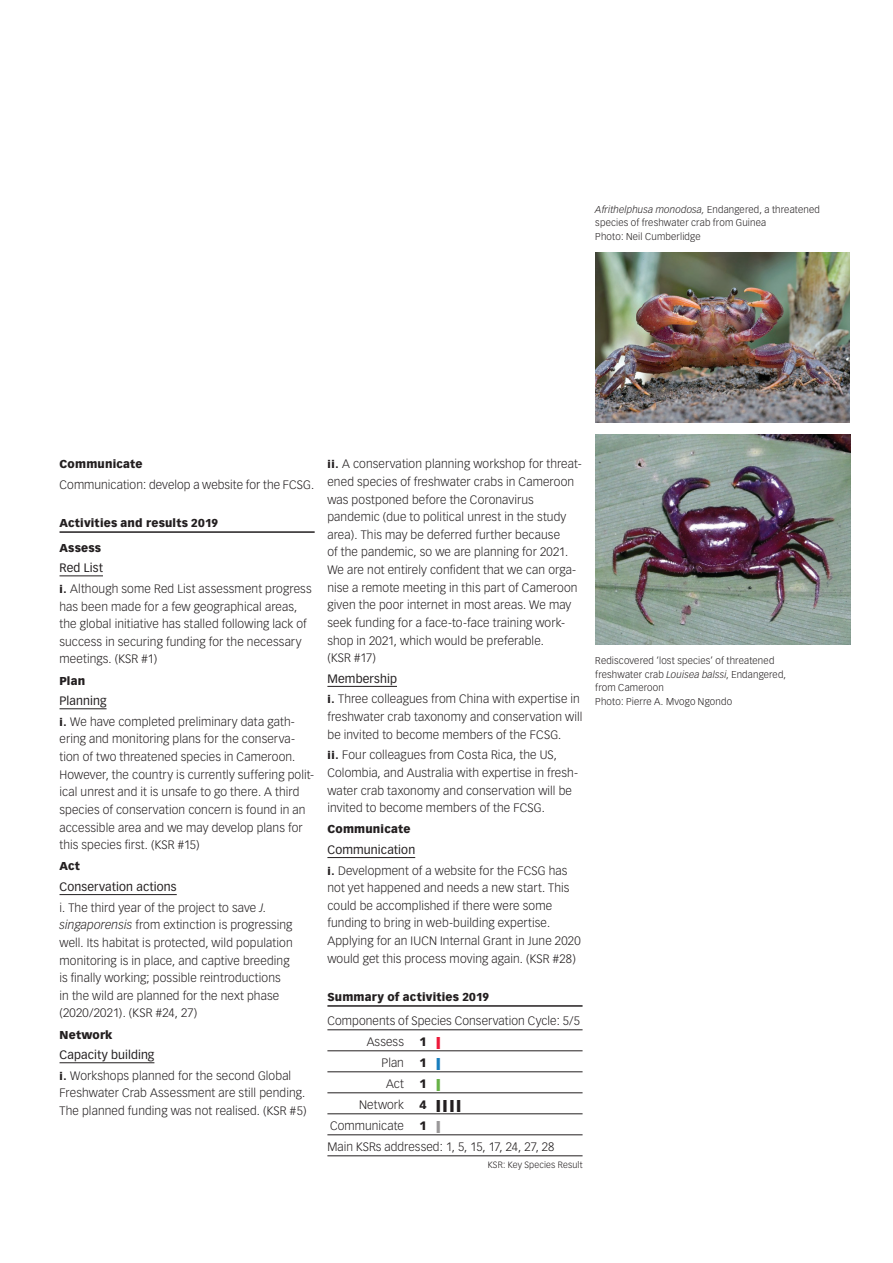
<style>
.page{position:relative;width:893px;height:1263px;background:#fff}
.page>*{position:absolute;margin:0;border:0;box-sizing:border-box;transform-origin:0 0}
.t1{font:300 12px/17.7px "Vectora LH";letter-spacing:.01em;color:#231f20}
.t2{font:900 12px "Vectora LH";color:#231f20}
.t3{font:900 11.25px/24.2px "Vectora LH";letter-spacing:.015em;color:#231f20}
.t4{font:300 9.75px/13.5px "Vectora LH";letter-spacing:.015em;color:#231f20}
.t5{font:300 9px "Vectora LH";letter-spacing:.015em;color:#231f20}
.s1{font-style:italic}
.s2{font-weight:400}
.s3{font-weight:900;font-size:10.5px}
.s4{color:#ed1a3a}
.s5{color:#197ebe}
.s6{color:#67b247}
.s7{font-weight:900}
.s8{font-weight:900;color:#9a9899}
</style>
<div class="page">
<hr style="left:60px;top:531px;width:255px;height:2px;background:#231f20">
<hr style="left:60px;top:576px;width:43px;height:1px;background:#231f20">
<hr style="left:60px;top:708px;width:47px;height:1px;background:#231f20">
<hr style="left:60px;top:894px;width:117px;height:1px;background:#231f20">
<hr style="left:60px;top:1062px;width:94px;height:1px;background:#231f20">
<hr style="left:327px;top:686px;width:70px;height:1px;background:#231f20">
<hr style="left:327px;top:857px;width:88px;height:1px;background:#231f20">
<hr style="left:327px;top:1005px;width:256px;height:2px;background:#231f20">
<hr style="left:327px;top:1029px;width:256px;height:1px;background:#231f20">
<hr style="left:327px;top:1050px;width:256px;height:1px;background:#231f20">
<hr style="left:327px;top:1071px;width:256px;height:1px;background:#231f20">
<hr style="left:327px;top:1092px;width:256px;height:1px;background:#231f20">
<hr style="left:327px;top:1113px;width:256px;height:1px;background:#231f20">
<hr style="left:327px;top:1134px;width:256px;height:1px;background:#231f20">
<hr style="left:327px;top:1155px;width:256px;height:1px;background:#231f20">
<img style="left:595px;top:435px;width:256px;height:209px">
<img style="left:595px;top:253px;width:255px;height:169px">
<p class="t4" style="left:595px;top:203px;width:226px"><span class="s1">Afrithelphusa monodosa,</span> Endangered, a threatened species of freshwater crab from Guinea<br>Photo: Neil Cumberlidge</p>
<p class="t3" style="left:60px;top:452px;width:85px">Communicate</p>
<p class="t1" style="left:60px;top:476px;width:256px">Communication: develop a website for the FCSG.</p>
<p class="t3" style="left:60px;top:511px;width:160px">Activities and results 2019<br>Assess</p>
<p class="t1" style="left:60px;top:558px;width:254px;line-height:20.7px"><span class="s2">Red List<br></span><span class="s3">i.</span> Although some Red List assessment progress</p>
<p class="t1" style="left:60px;top:598px;width:249px">has been made for a few geographical areas, the global initiative has stalled following lack of success in securing funding for the necessary meetings. (KSR #1)</p>
<p class="t3" style="left:60px;top:668px;width:27px">Plan</p>
<p class="t1" style="left:60px;top:691px;width:237px;line-height:20.7px"><span class="s2">Planning<br></span><span class="s3">i.</span> We have completed preliminary data gath-</p>
<p class="t1" style="left:60px;top:730px;width:256px">ering and monitoring plans for the conserva&shy;tion of two threatened species in Cameroon.<br>However, the country is currently suffering polit&shy;ical unrest and it is unsafe to go there. A third species of conservation concern is found in an accessible area and we may develop plans for this species first. (KSR #15)</p>
<p class="t3" style="left:60px;top:854px;width:22px">Act</p>
<p class="t1" style="left:60px;top:876px;width:208px;line-height:20.7px"><span class="s2">Conservation actions<br></span>i. The third year of the project to save <span class="s1">J.</span></p>
<p class="t1" style="left:60px;top:916px;width:235px"><span class="s1">singaporensis</span> from extinction is progressing well. Its habitat is protected, wild population monitoring is in place, and captive breeding is finally working; possible reintroductions in the wild are planned for the next phase (2020/2021). (KSR #24, 27)</p>
<p class="t3" style="left:60px;top:1022px;width:55px">Network</p>
<p class="t1" style="left:60px;top:1045px;width:233px;line-height:20.7px"><span class="s2">Capacity building<br></span><span class="s3">i.</span> Workshops planned for the second Global</p>
<p class="t1" style="left:60px;top:1084px;width:248px">Freshwater Crab Assessment are still pending.<br>The planned funding was not realised. (KSR #5)</p>
<p class="t1" style="left:327px;top:455px;width:256px"><span class="s3">ii.</span> A conservation planning workshop for threat&shy;ened species of freshwater crabs in Cameroon was postponed before the Coronavirus pandemic (due to political unrest in the study area). This may be deferred further because<br>of the pandemic, so we are planning for 2021.<br>We are not entirely confident that we can orga&shy;nise a remote meeting in this part of Cameroon given the poor internet in most areas. We may seek funding for a face-to-face training work&shy;shop in 2021, which would be preferable.<br>(KSR #17)</p>
<p class="t1" style="left:327px;top:668px;width:254px;line-height:20.5px"><span class="s2">Membership<br></span><span class="s3">i.</span> Three colleagues from China with expertise in</p>
<p class="t1" style="left:327px;top:708px;width:256px">freshwater crab taxonomy and conservation will be invited to become members of the FCSG.</p>
<p class="t1" style="left:327px;top:746px;width:252px"><span class="s3">ii.</span> Four colleagues from Costa Rica, the US, Colombia, and Australia with expertise in fresh&shy;water crab taxonomy and conservation will be invited to become members of the FCSG.</p>
<p class="t3" style="left:327px;top:817px;width:85px">Communicate</p>
<p class="t1" style="left:327px;top:839px;width:241px;line-height:20.7px"><span class="s2">Communication<br></span><span class="s3">i.</span> Development of a website for the FCSG has</p>
<p class="t1" style="left:327px;top:879px;width:255px">not yet happened and needs a new start. This could be accomplished if there were some funding to bring in web-building expertise.<br>Applying for an IUCN Internal Grant in June 2020 would get this process moving again. (KSR #28)</p>
<p class="t3" style="left:327px;top:985px;width:163px">Summary of activities 2019</p>
<p class="t1" style="left:367px;top:1011px;width:215px;line-height:21px;text-indent:-39px">Components of Species Conservation Cycle: 5/5<br>Assess</p>
<p class="t2" style="left:419px;top:1034px;width:23px">1 <span class="s4">|</span></p>
<p class="t1" style="left:382px;top:1054px;width:24px">Plan</p>
<p class="t2" style="left:419px;top:1055px;width:23px">1 <span class="s5">|</span></p>
<p class="t1" style="left:386px;top:1075px;width:19px">Act</p>
<p class="t2" style="left:419px;top:1076px;width:23px">1 <span class="s6">|</span></p>
<p class="t1" style="left:359px;top:1096px;width:46px">Network</p>
<p class="t2" style="left:419px;top:1097px;width:44px">4 ||||</p>
<p class="t1" style="left:330px;top:1117px;width:75px">Communicate</p>
<p class="t1" style="left:327px;top:1116px;width:229px;line-height:21px;text-indent:92px"><span class="s7">1</span> <span class="s8">|<br></span>Main KSRs addressed: 1, 5, 15, 17, 24, 27, 28</p>
<p class="t5" style="left:488px;top:1159px;width:96px">KSR: Key Species Result</p>
<p class="t4" style="left:595px;top:654px;width:192px">Rediscovered ‘lost species’ of threatened freshwater crab <span class="s1">Louisea balssi</span>, Endangered, from Cameroon<br>Photo: Pierre A. Mvogo Ngondo</p>
</div>
